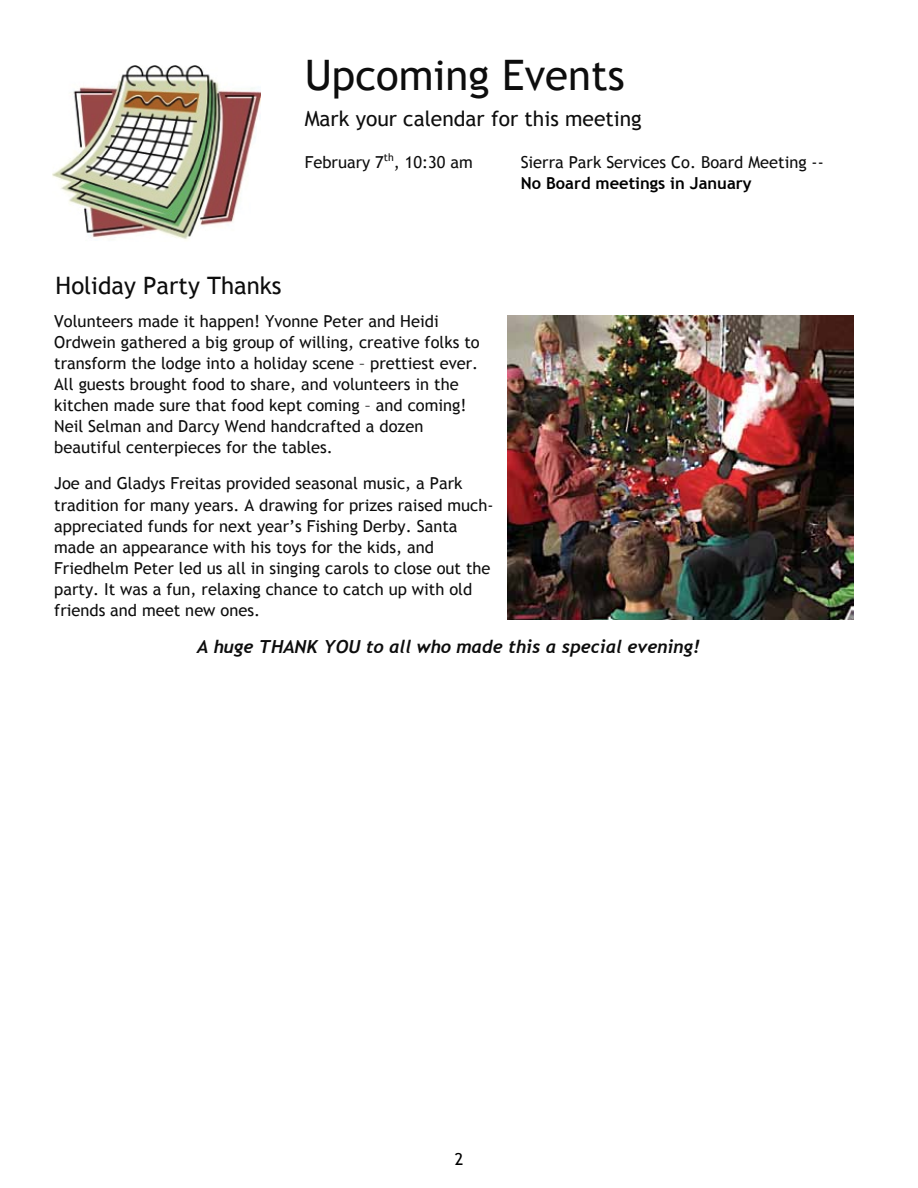
<style>
.page{position:relative;width:918px;height:1188px;background:#fff}
.page>*{position:absolute;margin:0;border:0;box-sizing:border-box;transform-origin:0 0}
.t1{font:42px "Trebuchet MS";color:#0d0d0d}
.t2{font:24px "Trebuchet MS";color:#0d0d0d}
.t3{font:21px "Trebuchet MS";color:#0d0d0d}
.t4{font:italic 700 18px "Trebuchet";color:#0d0d0d}
.t5{font:16.5px/21px "Trebuchet MS";color:#0d0d0d}
.t6{font:700 16.5px "Trebuchet MS";color:#000}
.t7{font:16.5px "Trebuchet MS";color:#000101}
.t8{font:10.5px "Trebuchet MS";color:#0d0d0d}
</style>
<div class="page">
<img style="left:52px;top:65px;width:208px;height:175px">
<img style="left:507px;top:315px;width:346px;height:305px">
<h1 class="t1" style="left:305px;top:51px;width:321px">Upcoming Events</h1>
<p class="t3" style="left:305px;top:107px;width:339px">Mark your calendar for this meeting</p>
<p class="t5" style="left:305px;top:152px;width:81px">February 7</p>
<p class="t8" style="left:384px;top:151px;width:11px">th</p>
<p class="t5" style="left:394px;top:152px;width:80px">, 10:30 am</p>
<p class="t5" style="left:521px;top:152px;width:305px">Sierra Park Services Co. Board Meeting --</p>
<p class="t6" style="left:521px;top:173px;width:232px">No Board meetings in January</p>
<h2 class="t2" style="left:56px;top:272px;width:227px">Holiday Party Thanks</h2>
<p class="t5" style="left:54px;top:311px;width:427px">Volunteers made it happen! Yvonne Peter and Heidi Ordwein gathered a big group of willing, creative folks to transform the lodge into a holiday scene – prettiest ever.<br>All guests brought food to share, and volunteers in the kitchen made sure that food kept coming – and coming!<br>Neil Selman and Darcy Wend handcrafted a dozen beautiful centerpieces for the tables.</p>
<p class="t5" style="left:54px;top:473px;width:441px">Joe and Gladys Freitas provided seasonal music, a Park tradition for many years. A drawing for prizes raised much&shy;appreciated funds for next year’s Fishing Derby. Santa made an appearance with his toys for the kids, and Friedhelm Peter led us all in singing carols to close out the party. It was a fun, relaxing chance to catch up with old friends and meet new ones.</p>
<p class="t4" style="left:197px;top:636px;width:504px">A huge THANK YOU to all who made this a special evening!</p>
<p class="t7" style="left:455px;top:1149px;width:10px">2</p>
</div>
